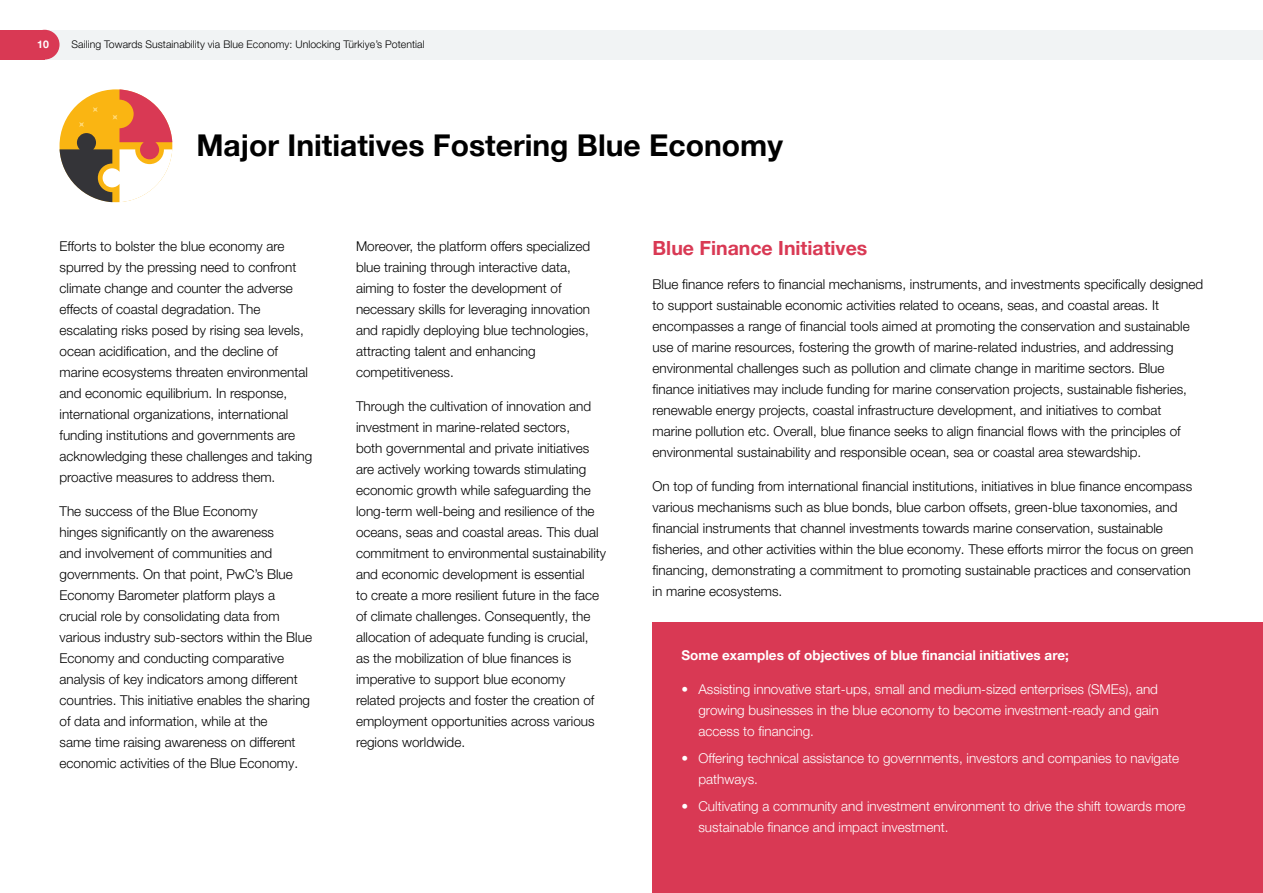
<style>
.page{position:relative;width:1263px;height:893px;background:#fff}
.page>*{position:absolute;margin:0;border:0;box-sizing:border-box;transform-origin:0 0}
.t1{font:700 30px "Helvetica Neue LT Pro";color:#000}
.t2{font:700 19.5px "Helvetica Neue LT Pro";color:#d93954}
.t3{font:300 13.5px/21px "Helvetica Neue LT Pro";color:#000}
.t4{font:300 13.5px/21px "Helvetica Neue LT Pro";color:#fff}
.t5{font:700 13.5px "Helvetica Neue LT Pro";color:#fff}
.t6{font:300 10.5px "Helvetica Neue LT Pro";letter-spacing:.005em;color:#000}
.t7{font:700 10.5px "Helvetica Neue LT Pro";color:#fff}
</style>
<div class="page">
<div style="left:0;top:30px;width:1263px;height:30px;background:#f1f3f4"></div>
<div style="left:0;top:30px;width:45px;height:30px;background:#d93954"></div>
<div style="left:30px;top:30px;width:30px;height:30px;background:#d93954;border-radius:50%"></div>
<div style="left:653px;top:623px;width:610px;height:270px;background:#d93954"></div>
<svg style="left:60px;top:89px;width:112px;height:113px"></svg>
<p class="t7" style="left:37px;top:38px;width:13px">10</p>
<p class="t6" style="left:72px;top:38px;width:355px">Sailing Towards Sustainability via Blue Economy: Unlocking Türkiye’s Potential</p>
<h1 class="t1" style="left:196px;top:127px;width:588px">Major Initiatives Fostering Blue Economy</h1>
<p class="t3" style="left:60px;top:236px;width:254px">Efforts to bolster the blue economy are spurred by the pressing need to confront climate change and counter the adverse effects of coastal degradation. The escalating risks posed by rising sea levels, ocean acidification, and the decline of marine ecosystems threaten environmental and economic equilibrium. In response, international organizations, international funding institutions and governments are acknowledging these challenges and taking proactive measures to address them.</p>
<p class="t3" style="left:60px;top:500px;width:254px">The success of the Blue Economy<br>hinges significantly on the awareness<br>and involvement of communities and governments. On that point, PwC’s Blue Economy Barometer platform plays a crucial role by consolidating data from various industry sub-sectors within the Blue Economy and conducting comparative analysis of key indicators among different countries. This initiative enables the sharing of data and information, while at the<br>same time raising awareness on different economic activities of the Blue Economy.</p>
<p class="t3" style="left:356px;top:235px;width:236px">Moreover, the platform offers specialized blue training through interactive data, aiming to foster the development of necessary skills for leveraging innovation and rapidly deploying blue technologies, attracting talent and enhancing competitiveness.</p>
<p class="t3" style="left:356px;top:395px;width:252px">Through the cultivation of innovation and investment in marine-related sectors,<br>both governmental and private initiatives are actively working towards stimulating economic growth while safeguarding the long-term well-being and resilience of the oceans, seas and coastal areas. This dual commitment to environmental sustainability and economic development is essential<br>to create a more resilient future in the face of climate challenges. Consequently, the allocation of adequate funding is crucial,<br>as the mobilization of blue finances is imperative to support blue economy related projects and foster the creation of employment opportunities across various regions worldwide.</p>
<h2 class="t2" style="left:653px;top:236px;width:216px">Blue Finance Initiatives</h2>
<p class="t3" style="left:653px;top:274px;width:552px">Blue finance refers to financial mechanisms, instruments, and investments specifically designed to support sustainable economic activities related to oceans, seas, and coastal areas. It encompasses a range of financial tools aimed at promoting the conservation and sustainable use of marine resources, fostering the growth of marine-related industries, and addressing environmental challenges such as pollution and climate change in maritime sectors. Blue finance initiatives may include funding for marine conservation projects, sustainable fisheries, renewable energy projects, coastal infrastructure development, and initiatives to combat marine pollution etc. Overall, blue finance seeks to align financial flows with the principles of environmental sustainability and responsible ocean, sea or coastal area stewardship.</p>
<p class="t3" style="left:653px;top:475px;width:542px">On top of funding from international financial institutions, initiatives in blue finance encompass various mechanisms such as blue bonds, blue carbon offsets, green-blue taxonomies, and financial instruments that channel investments towards marine conservation, sustainable fisheries, and other activities within the blue economy. These efforts mirror the focus on green financing, demonstrating a commitment to promoting sustainable practices and conservation in marine ecosystems.</p>
<p class="t5" style="left:681px;top:647px;width:389px">Some examples of objectives of blue financial initiatives are;</p>
<p class="t4" style="left:698px;top:678px;width:462px;text-align:justify;text-indent:-17px">• Assisting innovative start-ups, small and medium-sized enterprises (SMEs), and growing businesses in the blue economy to become investment-ready and gain access to financing.</p>
<p class="t4" style="left:698px;top:747px;width:482px;text-indent:-17px">• Offering technical assistance to governments, investors and companies to navigate pathways.</p>
<p class="t4" style="left:698px;top:796px;width:488px;text-indent:-17px">• Cultivating a community and investment environment to drive the shift towards more sustainable finance and impact investment.</p>
</div>
